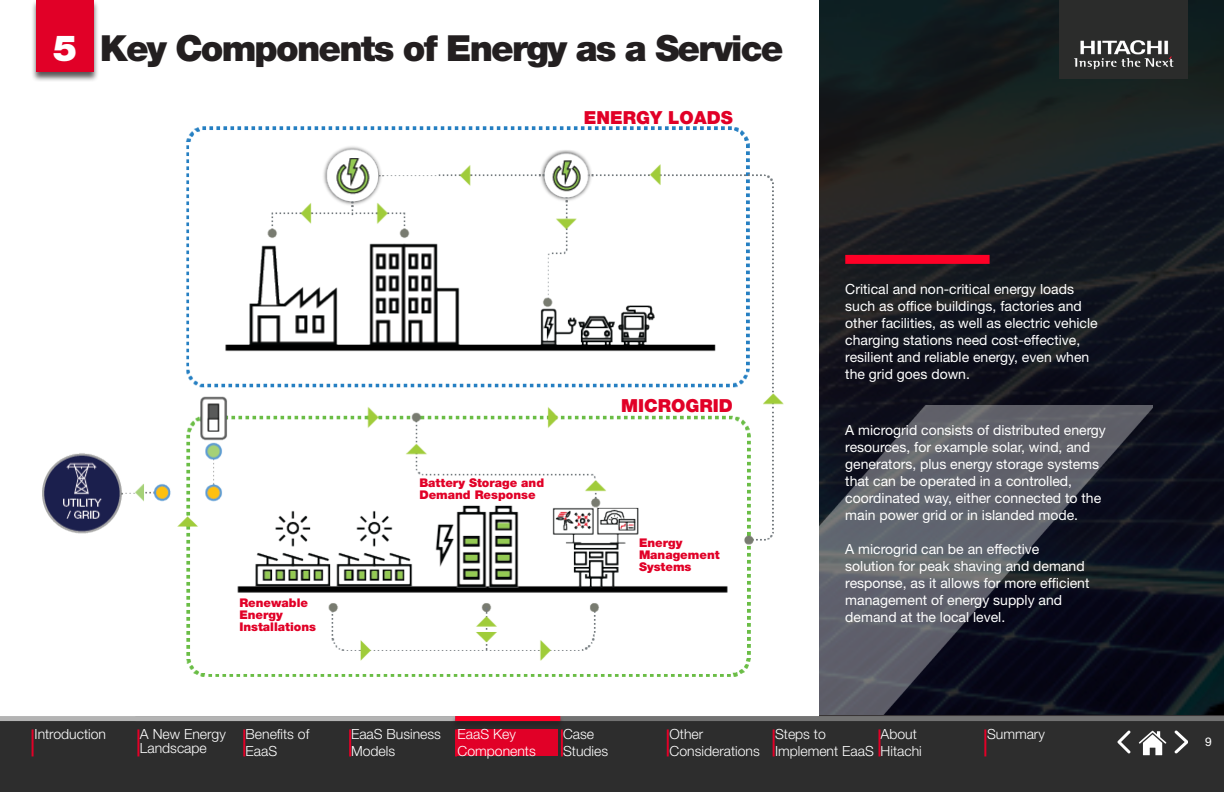
<style>
.page{position:relative;width:1224px;height:792px;background:#fff}
.page>*{position:absolute;margin:0;border:0;box-sizing:border-box;transform-origin:0 0}
.Section_Title_-_WHITE{font:900 36px "Helvetica Neue LT Pro";letter-spacing:-.05em;color:#231f20}
.TOC_-_Number_Outlines_-_RED{font:900 36px "Helvetica Neue LT Pro";color:#fff}
.body_text_-_BLACK{font:900 18px "Helvetica Neue LT Pro";color:#e10027}
.Paragraph_Style_1{font:14px/17px "Helvetica Neue LT Pro";color:#fff}
.Footer_TOC_-_WHITE{font:300 14px/16.8px "Helvetica Neue LT Pro";color:#fff}
.body_text_-_BLACK-2{font:900 12px/12px "Helvetica Neue LT Pro";color:#e10027}
.TOC_-_Number_Outlines_-_RED-2{font:12px "Helvetica Neue LT Pro";color:#fff}
</style>
<div class="page">
<svg style="left:819px;top:0;width:405px;height:716px;background:#14191e"></svg>
<img style="left:819px;top:405px;width:334px;height:310px">
<img style="left:42px;top:126px;width:742px;height:551px">
<div style="left:1059px;top:0;width:129px;height:79px;background:#2b2c2b"></div>
<img style="left:1074px;top:40px;width:100px;height:30px">
<div style="left:845px;top:255px;width:145px;height:9px;background:#ff0026"></div>
<div style="left:0;top:721px;width:1224px;height:71px;background:#2d2d2d"></div>
<div style="left:458px;top:729px;width:100px;height:27px;background:#e10027"></div>
<div style="left:135px;top:716px;width:1089px;height:5px;background:#727272"></div>
<div style="left:0;top:716px;width:455px;height:5px;background:#b3b3b3"></div>
<img style="left:1138px;top:730px;width:29px;height:26px">
<img style="left:1175px;top:731px;width:13px;height:23px">
<img style="left:1117px;top:731px;width:14px;height:23px">
<div style="left:31px;top:0;width:68px;height:82px;background:#231f20;opacity:.75"></div>
<div style="left:36px;top:0;width:58px;height:72px;background:#e10027"></div>
<div style="left:451px;top:716px;width:113px;height:13px;background:#292626"></div>
<div style="left:455px;top:716px;width:105px;height:5px;background:#ff0026"></div>
<hr style="left:32px;top:729px;width:2px;height:27px;background:#e10027">
<hr style="left:137px;top:729px;width:2px;height:27px;background:#e10027">
<hr style="left:243px;top:729px;width:2px;height:27px;background:#e10027">
<hr style="left:349px;top:729px;width:2px;height:27px;background:#e10027">
<hr style="left:455px;top:729px;width:2px;height:27px;background:#e10027">
<hr style="left:561px;top:729px;width:2px;height:27px;background:#e10027">
<hr style="left:667px;top:729px;width:2px;height:27px;background:#e10027">
<hr style="left:773px;top:729px;width:2px;height:27px;background:#e10027">
<hr style="left:878px;top:729px;width:2px;height:27px;background:#e10027">
<hr style="left:984px;top:729px;width:2px;height:27px;background:#e10027">
<p class="TOC_-_Number_Outlines_-_RED" style="left:53px;top:26px;width:26px">5</p>
<p class="Section_Title_-_WHITE" style="left:100px;top:27px;width:685px">Key Components of Energy as a Service</p>
<p class="body_text_-_BLACK" style="left:584px;top:107px;width:151px">ENERGY LOADS</p>
<p class="body_text_-_BLACK-2" style="left:239px;top:596px;width:78px">Renewable<br>Energy<br>Installations</p>
<p class="body_text_-_BLACK-2" style="left:419px;top:477px;width:126px">Battery Storage and<br>Demand Response</p>
<p class="body_text_-_BLACK" style="left:621px;top:395px;width:113px">MICROGRID</p>
<p class="body_text_-_BLACK-2" style="left:639px;top:536px;width:82px">Energy<br>Management<br>Systems</p>
<p class="Paragraph_Style_1" style="left:845px;top:280px;width:254px">Critical and non-critical energy loads such as office buildings, factories and other facilities, as well as electric vehicle charging stations need cost-effective, resilient and reliable energy, even when the grid goes down.</p>
<p class="Paragraph_Style_1" style="left:845px;top:421px;width:262px">A microgrid consists of distributed energy resources, for example solar, wind, and generators, plus energy storage systems that can be operated in a controlled, coordinated way, either connected to the main power grid or in islanded mode.</p>
<p class="Paragraph_Style_1" style="left:845px;top:540px;width:246px">A microgrid can be an effective solution for peak shaving and demand response, as it allows for more efficient management of energy supply and demand at the local level.</p>
<p class="Footer_TOC_-_WHITE" style="left:35px;top:725px;width:73px">Introduction</p>
<p class="Footer_TOC_-_WHITE" style="left:775px;top:725px;width:52px">Steps to</p>
<p class="Footer_TOC_-_WHITE" style="left:775px;top:742px;width:100px">Implement EaaS</p>
<p class="Footer_TOC_-_WHITE" style="left:246px;top:725px;width:65px">Benefits of<br>EaaS</p>
<p class="Footer_TOC_-_WHITE" style="left:351px;top:725px;width:91px">EaaS Business<br>Models</p>
<p class="Footer_TOC_-_WHITE" style="left:458px;top:725px;width:80px">EaaS Key<br>Components</p>
<p class="Footer_TOC_-_WHITE" style="left:563px;top:725px;width:47px">Case<br>Studies</p>
<p class="Footer_TOC_-_WHITE" style="left:670px;top:725px;width:92px">Other<br>Considerations</p>
<p class="Footer_TOC_-_WHITE" style="left:140px;top:727px;width:87px;line-height:14px">A New Energy<br>Landscape</p>
<p class="Footer_TOC_-_WHITE" style="left:881px;top:725px;width:38px">About</p>
<p class="Footer_TOC_-_WHITE" style="left:881px;top:742px;width:43px">Hitachi</p>
<p class="Footer_TOC_-_WHITE" style="left:987px;top:725px;width:59px">Summary</p>
<p class="TOC_-_Number_Outlines_-_RED-2" style="left:1205px;top:734px;width:8px">9</p>
</div>
